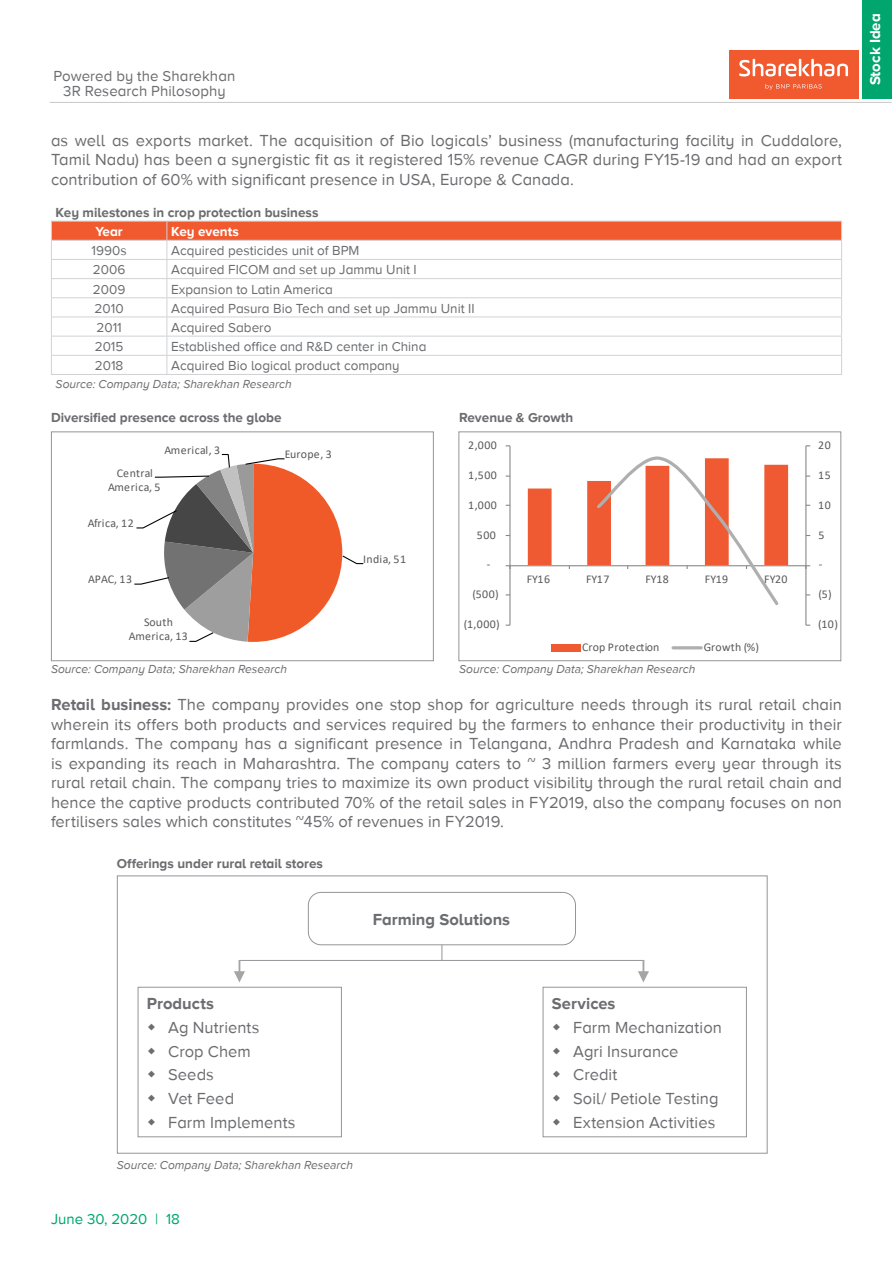
<style>
.page{position:relative;width:893px;height:1263px;background:#fff}
.page>*{position:absolute;margin:0;border:0;box-sizing:border-box;transform-origin:0 0}
.Bdy_txt_with_bullet{font:16.5px/19.5px "Proxima Nova A";letter-spacing:.005em;color:#6c6d70;text-align:justify}
.Bdy_txt_with_bullet-2{font:700 16.5px "Proxima Nova A";color:#6c6d70}
.t1{font:15px/15px "Proxima Nova A";letter-spacing:.005em;color:#6c6d70;text-align:center}
.t2{font:15px "Proxima Nova A";color:#00a66e}
.t3{font:700 15px "Proxima Nova A";color:#fff}
.t4{font:13.5px "Proxima Nova A";color:#6c6d70}
.t5{font:700 13.5px "Proxima Nova A";color:#6c6d70}
.t6{font:700 13.5px "Proxima Nova A";color:#fff}
.t7{font:italic 12px "Proxima Nova A";color:#6c6d70}
.t8{font:11.85px/14.1px "Calibri";letter-spacing:.02em;color:#595959;text-align:center}
.s1{font-weight:700}
</style>
<div class="page">
<hr style="left:50px;top:102px;width:841px;height:1px;background:#c7c8ca">
<div style="left:729px;top:50px;width:129px;height:49px;background:#f1592f"></div>
<svg style="left:739px;top:59px;width:109px;height:17px"></svg>
<svg style="left:765px;top:84px;width:57px;height:6px"></svg>
<div style="left:862px;top:0;width:29px;height:99px;background:#00a66e"></div>
<svg style="left:51px;top:221px;width:791px;height:153px"></svg>
<hr style="left:51px;top:374px;width:116px;height:1px;background:#d1d2d4">
<hr style="left:167px;top:374px;width:675px;height:1px;background:#d1d2d4">
<div style="left:51px;top:431px;width:383px;height:230px;background:#fff;border:1px solid #939598"></div>
<div style="left:458px;top:431px;width:383px;height:230px;background:#fff;border:1px solid #939598"></div>
<svg style="left:134px;top:454px;width:230px;height:188px"></svg>
<div style="left:117px;top:875px;width:650px;height:278px;background:#fff;border:1px solid #939598"></div>
<div style="left:308px;top:892px;width:268px;height:53px;border:1px solid #939598;border-radius:13px"></div>
<div style="left:138px;top:987px;width:204px;height:150px;border:1px solid #939598"></div>
<div style="left:543px;top:987px;width:204px;height:150px;border:1px solid #939598"></div>
<svg style="left:442px;top:945px;width:1px;height:15px"></svg>
<hr style="left:240px;top:960px;width:404px;height:1px;background:#939598">
<svg style="left:234px;top:960px;width:11px;height:22px"></svg>
<svg style="left:638px;top:960px;width:11px;height:22px"></svg>
<div style="left:461px;top:434px;width:379px;height:225px;background:#fff"></div>
<hr style="left:805px;top:446px;width:1px;height:179px;background:#868686">
<hr style="left:509px;top:446px;width:1px;height:179px;background:#868686">
<hr style="left:510px;top:565px;width:296px;height:1px;background:#868686">
<svg style="left:805px;top:565px;width:5px;height:4px"></svg>
<svg style="left:528px;top:457px;width:260px;height:148px"></svg>
<div style="left:552px;top:644px;width:29px;height:8px;background:#f05a32"></div>
<hr style="left:673px;top:646px;width:28px;height:3px;background:#afafaf">
<p class="t1" style="left:53px;top:68px;width:183px">Powered by the Sharekhan<br>3R Research Philosophy</p>
<p class="Bdy_txt_with_bullet" style="left:51px;top:130px;width:792px">as well as exports market. The acquisition of Bio logicals’ business (manufacturing facility in Cuddalore, Tamil Nadu) has been a synergistic fit as it registered 15% revenue CAGR during FY15-19 and had an export contribution of 60% with significant presence in USA, Europe &amp; Canada.</p>
<p class="t5" style="left:56px;top:205px;width:264px">Key milestones in crop protection business</p>
<p class="t6" style="left:96px;top:224px;width:29px">Year</p>
<p class="t6" style="left:171px;top:224px;width:69px">Key events</p>
<p class="t4" style="left:92px;top:243px;width:37px">1990s</p>
<p class="t4" style="left:171px;top:243px;width:190px">Acquired pesticides unit of BPM</p>
<p class="t4" style="left:93px;top:262px;width:34px">2006</p>
<p class="t4" style="left:171px;top:262px;width:247px">Acquired FICOM and set up Jammu Unit I</p>
<p class="t4" style="left:93px;top:281px;width:34px">2009</p>
<p class="t4" style="left:171px;top:281px;width:163px">Expansion to Latin America</p>
<p class="t4" style="left:95px;top:301px;width:31px">2010</p>
<p class="t4" style="left:171px;top:301px;width:305px">Acquired Pasura Bio Tech and set up Jammu Unit II</p>
<p class="t4" style="left:96px;top:320px;width:27px">2011</p>
<p class="t4" style="left:171px;top:320px;width:102px">Acquired Sabero</p>
<p class="t4" style="left:95px;top:339px;width:30px">2015</p>
<p class="t4" style="left:171px;top:339px;width:257px">Established office and R&amp;D center in China</p>
<p class="t4" style="left:95px;top:358px;width:30px">2018</p>
<p class="t4" style="left:171px;top:358px;width:230px">Acquired Bio logical product company</p>
<p class="t7" style="left:56px;top:377px;width:238px">Source: Company Data; Sharekhan Research</p>
<p class="t5" style="left:51px;top:410px;width:232px">Diversified presence across the globe</p>
<p class="t5" style="left:459px;top:410px;width:116px">Revenue &amp; Growth</p>
<p class="t8" style="left:164px;top:443px;width:57px">Americal, 3</p>
<p class="t8" style="left:285px;top:447px;width:49px">Europe, 3</p>
<p class="t8" style="left:468px;top:438px;width:30px">2,000</p>
<p class="t8" style="left:108px;top:466px;width:54px">Central<br>America, 5</p>
<p class="t8" style="left:468px;top:468px;width:30px">1,500</p>
<p class="t8" style="left:468px;top:497px;width:30px">1,000</p>
<p class="t8" style="left:88px;top:516px;width:47px">Africa, 12</p>
<p class="t8" style="left:477px;top:527px;width:20px">500</p>
<p class="t8" style="left:363px;top:552px;width:44px">India, 51</p>
<p class="t8" style="left:487px;top:557px;width:5px">-</p>
<p class="t8" style="left:88px;top:572px;width:45px">APAC, 13</p>
<p class="t8" style="left:527px;top:572px;width:25px">FY16</p>
<p class="t8" style="left:586px;top:572px;width:25px">FY17</p>
<p class="t8" style="left:646px;top:572px;width:25px">FY18</p>
<p class="t8" style="left:705px;top:572px;width:25px">FY19</p>
<p class="t8" style="left:764px;top:572px;width:25px">FY20</p>
<p class="t8" style="left:473px;top:587px;width:28px">(500)</p>
<p class="t8" style="left:129px;top:615px;width:60px">South<br>America, 13</p>
<p class="t8" style="left:464px;top:617px;width:37px">(1,000)</p>
<p class="t8" style="left:582px;top:640px;width:79px">Crop Protection</p>
<p class="t8" style="left:704px;top:640px;width:57px">Growth (%)</p>
<p class="t7" style="left:51px;top:662px;width:238px">Source: Company Data; Sharekhan Research</p>
<p class="t7" style="left:459px;top:662px;width:238px">Source: Company Data; Sharekhan Research</p>
<p class="t8" style="left:818px;top:438px;width:14px">20</p>
<p class="t8" style="left:818px;top:468px;width:14px">15</p>
<p class="t8" style="left:818px;top:497px;width:14px">10</p>
<p class="t8" style="left:818px;top:527px;width:8px">5</p>
<p class="t8" style="left:819px;top:557px;width:5px">-</p>
<p class="t8" style="left:819px;top:587px;width:15px">(5)</p>
<p class="t8" style="left:818px;top:617px;width:21px">(10)</p>
<p class="Bdy_txt_with_bullet" style="left:51px;top:695px;width:792px"><span class="s1">Retail business:</span> The company provides one stop shop for agriculture needs through its rural retail chain wherein its offers both products and services required by the farmers to enhance their productivity in their farmlands. The company has a significant presence in Telangana, Andhra Pradesh and Karnataka while is expanding its reach in Maharashtra. The company caters to ~ 3 million farmers every year through its rural retail chain. The company tries to maximize its own product visibility through the rural retail chain and hence the captive products contributed 70% of the retail sales in FY2019, also the company focuses on non fertilisers sales which constitutes ~45% of revenues in FY2019.</p>
<p class="t5" style="left:117px;top:856px;width:208px">Offerings under rural retail stores</p>
<p class="Bdy_txt_with_bullet-2" style="left:373px;top:910px;width:139px">Farming Solutions</p>
<p class="Bdy_txt_with_bullet-2" style="left:147px;top:994px;width:69px">Products</p>
<p class="Bdy_txt_with_bullet" style="left:168px;top:1017px;width:93px">Ag Nutrients</p>
<p class="Bdy_txt_with_bullet" style="left:168px;top:1041px;width:84px">Crop Chem</p>
<p class="Bdy_txt_with_bullet" style="left:168px;top:1065px;width:47px">Seeds</p>
<p class="Bdy_txt_with_bullet" style="left:168px;top:1089px;width:67px">Vet Feed</p>
<p class="Bdy_txt_with_bullet" style="left:168px;top:1112px;width:129px">Farm Implements</p>
<p class="t7" style="left:117px;top:1158px;width:238px">Source: Company Data; Sharekhan Research</p>
<p class="t2" style="left:51px;top:1210px;width:130px">June 30, 2020 | 18</p>
<p class="Bdy_txt_with_bullet-2" style="left:552px;top:994px;width:65px">Services</p>
<p class="Bdy_txt_with_bullet" style="left:573px;top:1017px;width:150px">Farm Mechanization</p>
<p class="Bdy_txt_with_bullet" style="left:573px;top:1041px;width:107px">Agri Insurance</p>
<p class="Bdy_txt_with_bullet" style="left:573px;top:1065px;width:46px">Credit</p>
<p class="Bdy_txt_with_bullet" style="left:573px;top:1089px;width:147px">Soil/ Petiole Testing</p>
<p class="Bdy_txt_with_bullet" style="left:573px;top:1112px;width:144px">Extension Activities</p>
<p class="t3" style="left:867px;top:85px;width:73px;rotate:-90deg">Stock Idea</p>
</div>
